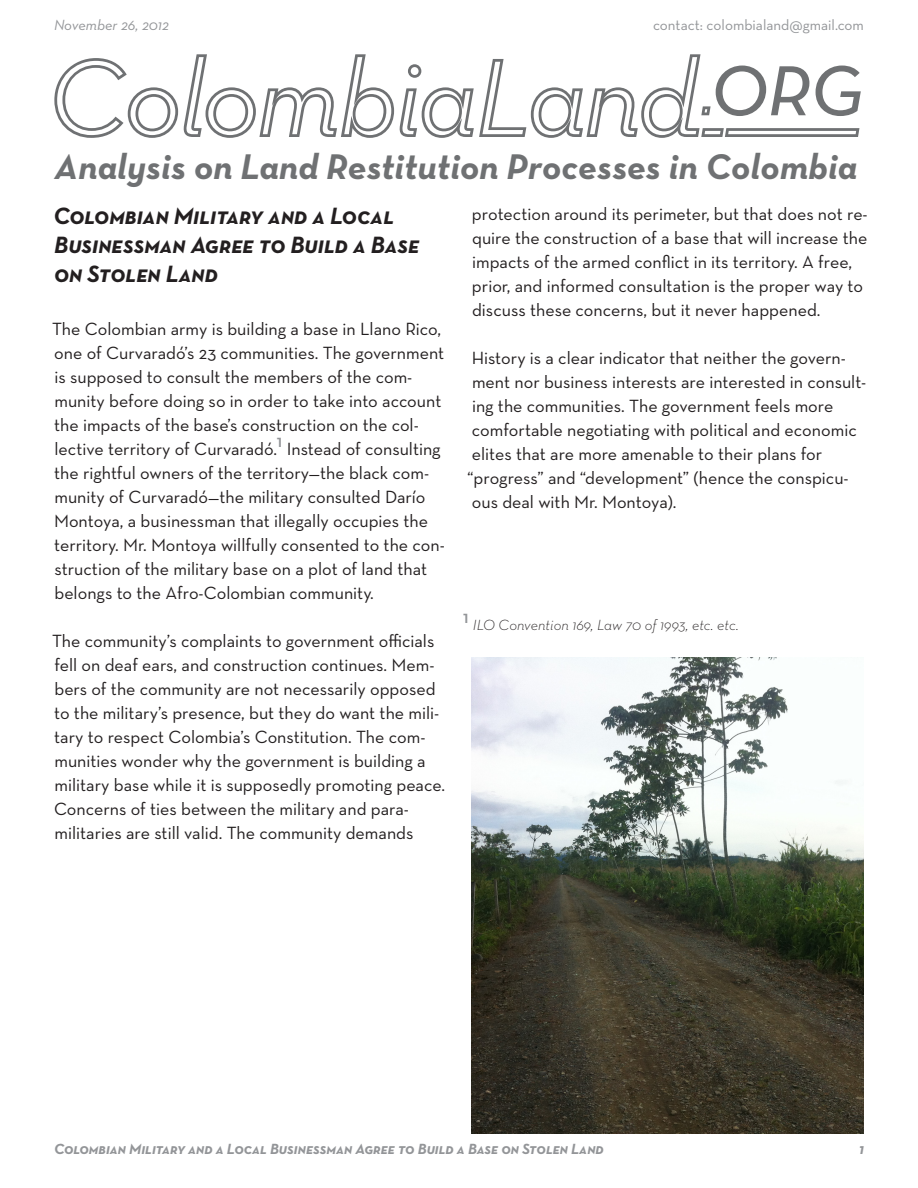
<style>
.page{position:relative;width:918px;height:1188px;background:#fff}
.page>*{position:absolute;margin:0;border:0;box-sizing:border-box;transform-origin:0 0}
.t1{font:italic 700 36.3px "Neutra Text";letter-spacing:.005em;color:#6f7173}
.t2{font:24px/28.8px "Neutra Text Bold SC Italic";color:#231f20}
.t3{font:18px/24px "Neutra Text";color:#231f20}
.t4{font:15px "Neutra Text Bold SC Italic";color:#939598}
.t5{font:italic 300 15px "Neutra Text";color:#231f20}
.t6{font:15px "Neutra Text";color:#939598}
.t7{font:italic 15px "Neutra Text";color:#939598}
</style>
<div class="page">
<svg style="left:54px;top:54px;width:807px;height:84px"></svg>
<img style="left:472px;top:658px;width:392px;height:476px">
<p class="t7" style="left:54px;top:16px;width:116px">November 26, 2012</p>
<p class="t6" style="left:653px;top:16px;width:212px">contact: colombialand@gmail.com</p>
<h1 class="t1" style="left:55px;top:144px;width:804px">Analysis on Land Restitution Processes in Colombia</h1>
<p class="t2" style="left:53px;top:201px;width:367px">Colombian Military and a Local<br>Businessman Agree to Build a Base on Stolen Land</p>
<p class="t3" style="left:52px;top:316px;width:394px">The Colombian army is building a base in Llano Rico, one of Curvaradó’s 23 communities. The government is supposed to consult the members of the com&shy;munity before doing so in order to take into account the impacts of the base’s construction on the col&shy;lective territory of Curvaradó.<sup>1</sup> Instead of consulting the rightful owners of the territory—the black com&shy;munity of Curvaradó—the military consulted Darío Montoya, a businessman that illegally occupies the territory. Mr. Montoya willfully consented to the con&shy;struction of the military base on a plot of land that belongs to the Afro-Colombian community.</p>
<p class="t3" style="left:52px;top:628px;width:395px">The community’s complaints to government officials fell on deaf ears, and construction continues. Mem&shy;bers of the community are not necessarily opposed to the military’s presence, but they do want the mili&shy;tary to respect Colombia’s Constitution. The com&shy;munities wonder why the government is building a military base while it is supposedly promoting peace.<br>Concerns of ties between the military and para&shy;militaries are still valid. The community demands</p>
<p class="t3" style="left:472px;top:202px;width:397px">protection around its perimeter, but that does not re&shy;quire the construction of a base that will increase the impacts of the armed conflict in its territory. A free, prior, and informed consultation is the proper way to discuss these concerns, but it never happened.</p>
<p class="t3" style="left:467px;top:346px;width:401px">History is a clear indicator that neither the govern&shy;ment nor business interests are interested in consult&shy;ing the communities. The government feels more comfortable negotiating with political and economic elites that are more amenable to their plans for “progress” and “development” (hence the conspicu&shy;ous deal with Mr. Montoya).</p>
<p class="t5" style="left:463px;top:616px;width:277px"><sup>1</sup> ILO Convention 169, Law 70 of 1993, etc. etc.</p>
<p class="t4" style="left:54px;top:1139px;width:551px">Colombian Military and a Local Businessman Agree to Build a Base on Stolen Land</p>
<p class="t4" style="left:859px;top:1139px;width:6px">1</p>
</div>
